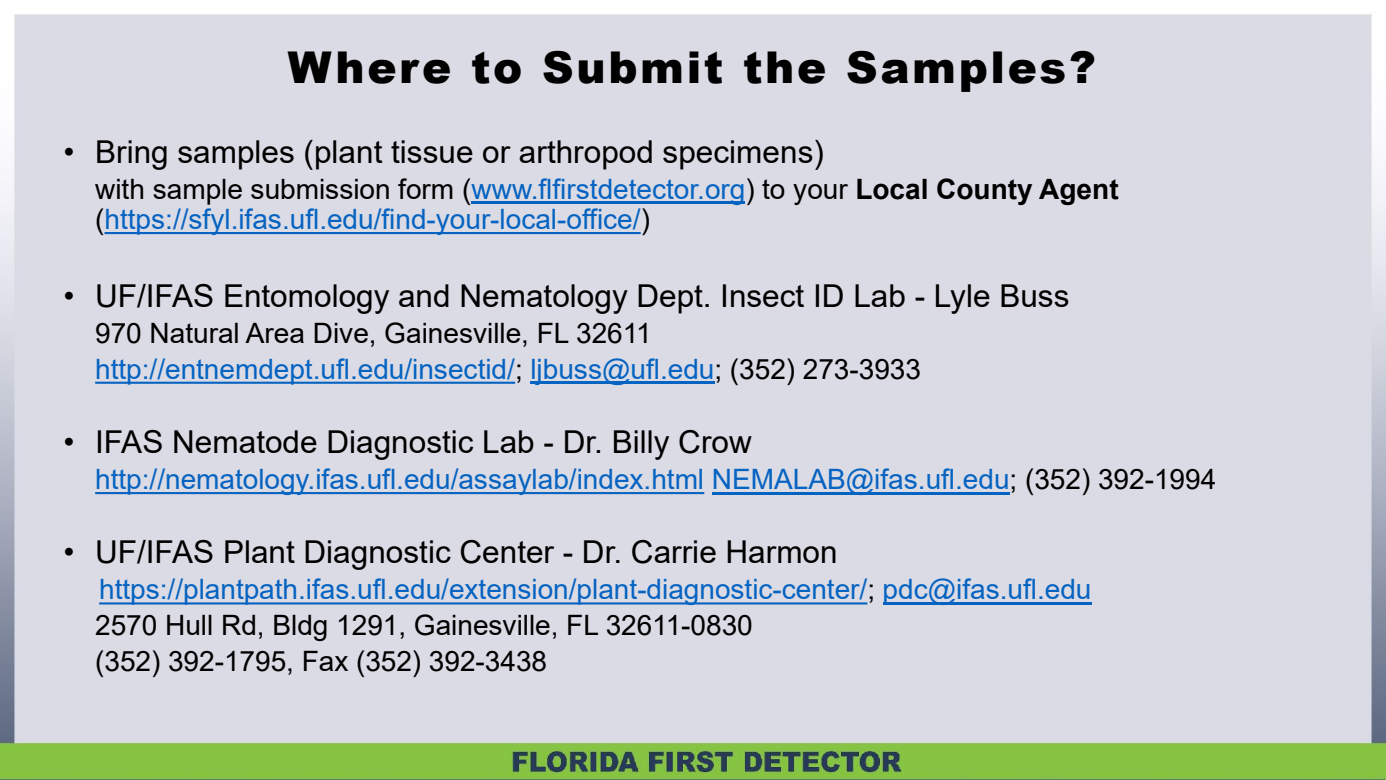
<style>
.page{position:relative;width:1386px;height:780px;background:#fff}
.page>*{position:absolute;margin:0;border:0;box-sizing:border-box;transform-origin:0 0}
.t1{font:900 43.75px "Arial";letter-spacing:.06em;color:#000}
.t2{font:31.5px "Arial";color:#000}
.t3{font:28px/30.3px "Arial";color:#0563c1}
.t4{font:28px "Arial";color:#000}
.s1{color:#000}
.s2{font-weight:700;color:#000}
</style>
<div class="page">
<img style="left:0;top:14px;width:1385px;height:765px">
<hr style="left:471px;top:202px;width:274px;height:2px;background:#0563c1">
<svg style="left:104px;top:232px;width:536px;height:2px"></svg>
<svg style="left:95px;top:381px;width:420px;height:2px"></svg>
<hr style="left:530px;top:381px;width:184px;height:2px;background:#0563c1">
<svg style="left:95px;top:492px;width:609px;height:2px"></svg>
<hr style="left:711px;top:492px;width:298px;height:2px;background:#0563c1">
<svg style="left:99px;top:602px;width:768px;height:2px"></svg>
<hr style="left:882px;top:602px;width:209px;height:2px;background:#0563c1">
<p class="t1" style="left:288px;top:35px;width:809px">Where to Submit the Samples?</p>
<p class="t2" style="left:64px;top:130px;width:761px">• Bring samples (plant tissue or arthropod specimens)</p>
<p class="t3" style="left:95px;top:173px;width:1024px"><span class="s1">with sample submission form (</span>www.flfirstdetector.org<span class="s1">) to your</span> <span class="s2">Local County Agent </span><span class="s1">(</span>https://sfyl.ifas.ufl.edu/find-your-local-office/<span class="s1">)</span></p>
<p class="t2" style="left:64px;top:274px;width:1007px">• UF/IFAS Entomology and Nematology Dept. Insect ID Lab - Lyle Buss</p>
<p class="t4" style="left:95px;top:314px;width:558px">970 Natural Area Dive, Gainesville, FL 32611</p>
<p class="t3" style="left:95px;top:353px;width:827px">http://entnemdept.ufl.edu/insectid/<span class="s1">;</span> ljbuss@ufl.edu<span class="s1">; (352) 273-3933</span></p>
<p class="t2" style="left:64px;top:420px;width:689px">• IFAS Nematode Diagnostic Lab - Dr. Billy Crow</p>
<p class="t3" style="left:95px;top:463px;width:1122px">http://nematology.ifas.ufl.edu/assaylab/index.html NEMALAB@ifas.ufl.edu<span class="s1">; (352) 392-1994</span></p>
<p class="t2" style="left:64px;top:530px;width:775px">• UF/IFAS Plant Diagnostic Center - Dr. Carrie Harmon</p>
<p class="t3" style="left:99px;top:574px;width:993px">https://plantpath.ifas.ufl.edu/extension/plant-diagnostic-center/<span class="s1">;</span> pdc@ifas.ufl.edu</p>
<p class="t4" style="left:95px;top:605px;width:659px">2570 Hull Rd, Bldg 1291, Gainesville, FL 32611-0830</p>
<p class="t4" style="left:95px;top:641px;width:453px">(352) 392-1795, Fax (352) 392-3438</p>
</div>
